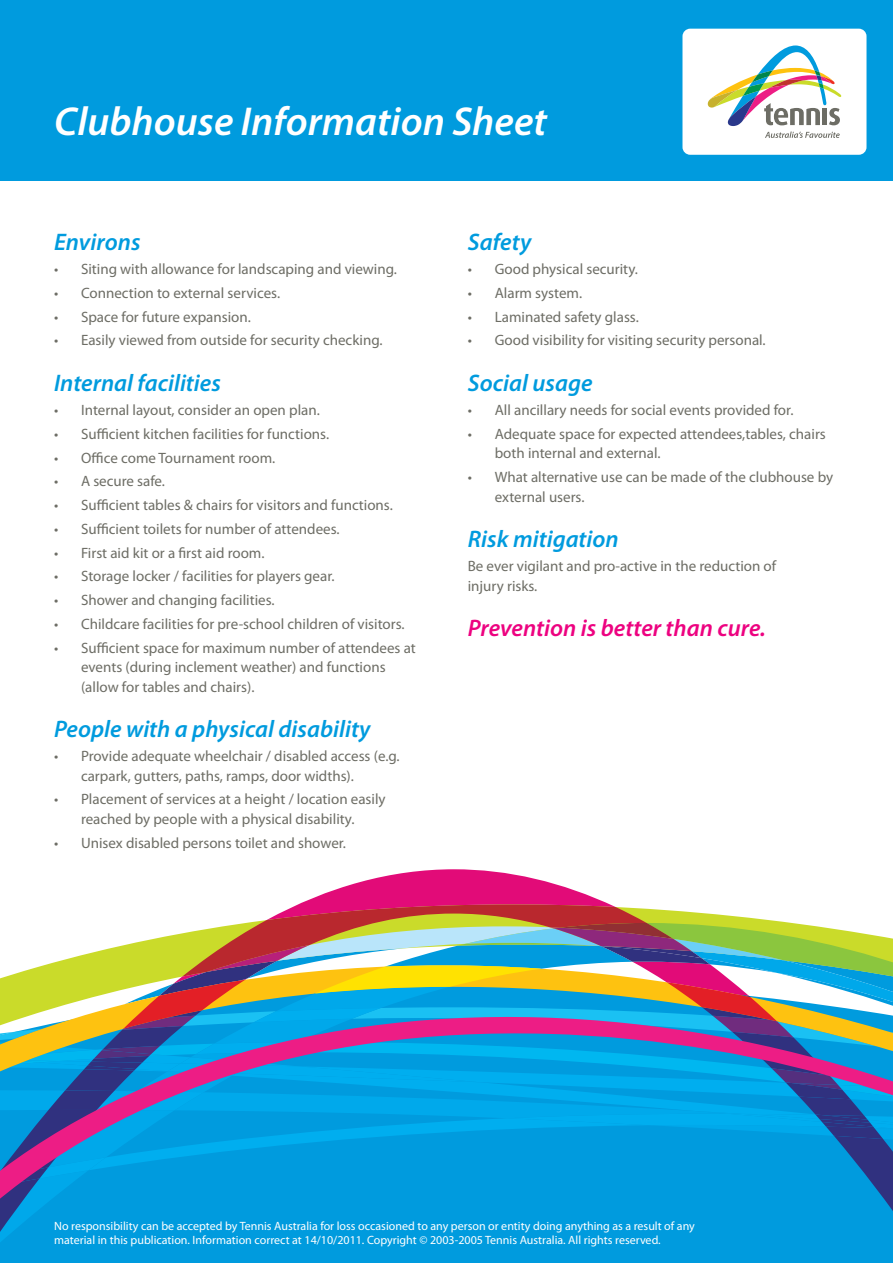
<style>
.page{position:relative;width:893px;height:1263px;background:#fff}
.page>*{position:absolute;margin:0;border:0;box-sizing:border-box;transform-origin:0 0}
.t1{font:italic 600 40.5px "Myriad Pro";color:#fff}
.t2{font:italic 600 24px "Myriad Pro";color:#009bde}
.t3{font:italic 600 24px "Myriad Pro";color:#ed0280}
.t4{font:15px/19.5px "Myriad Pro";color:#6d6d65}
.t5{font:12px/13.5px "Myriad Pro";color:#fff}
</style>
<div class="page">
<div style="left:0;top:0;width:893px;height:180px;background:#009bde"></div>
<div style="left:682px;top:29px;width:184px;height:126px;background:#fff;border-radius:8px"></div>
<svg style="left:707px;top:45px;width:135px;height:81px"></svg>
<svg style="left:765px;top:132px;width:75px;height:6px"></svg>
<div style="left:0;top:1243px;width:893px;height:20px;background:#009bde"></div>
<div style="left:0;top:1241px;width:352px;height:5px;background:#009bde"></div>
<svg style="left:299px;top:869px;width:310px;height:35px;fill:#e20b78"></svg>
<svg style="left:0;top:904px;width:893px;height:333px"></svg>
<svg style="left:0;top:1014px;width:893px;height:216px;background:#208ecd"></svg>
<h1 class="t1" style="left:54px;top:95px;width:494px">Clubhouse Information Sheet</h1>
<h2 class="t2" style="left:54px;top:227px;width:88px">Environs</h2>
<p class="t4" style="left:54px;top:259px;width:345px">• Siting with allowance for landscaping and viewing.</p>
<p class="t4" style="left:54px;top:283px;width:228px">• Connection to external services.</p>
<p class="t4" style="left:54px;top:307px;width:198px">• Space for future expansion.</p>
<p class="t4" style="left:54px;top:330px;width:330px">• Easily viewed from outside for security checking.</p>
<h2 class="t2" style="left:54px;top:368px;width:168px">Internal facilities</h2>
<p class="t4" style="left:54px;top:400px;width:267px">• Internal layout, consider an open plan.</p>
<p class="t4" style="left:54px;top:424px;width:277px">• Sufficient kitchen facilities for functions.</p>
<p class="t4" style="left:54px;top:447px;width:223px">• Office come Tournament room.</p>
<p class="t4" style="left:54px;top:471px;width:113px">• A secure safe.</p>
<p class="t4" style="left:54px;top:495px;width:340px">• Sufficient tables &amp; chairs for visitors and functions.</p>
<p class="t4" style="left:54px;top:519px;width:287px">• Sufficient toilets for number of attendees.</p>
<p class="t4" style="left:54px;top:542px;width:212px">• First aid kit or a first aid room.</p>
<p class="t4" style="left:54px;top:566px;width:282px">• Storage locker / facilities for players gear.</p>
<p class="t4" style="left:54px;top:590px;width:222px">• Shower and changing facilities.</p>
<p class="t4" style="left:54px;top:614px;width:352px">• Childcare facilities for pre-school children of visitors.</p>
<p class="t4" style="left:81px;top:637px;width:336px;text-indent:-27px">• Sufficient space for maximum number of attendees at events (during inclement weather) and functions (allow for tables and chairs).</p>
<h2 class="t2" style="left:54px;top:714px;width:318px">People with a physical disability</h2>
<p class="t4" style="left:81px;top:746px;width:320px;text-indent:-27px">• Provide adequate wheelchair / disabled access (e.g. carpark, gutters, paths, ramps, door widths).</p>
<p class="t4" style="left:54px;top:789px;width:333px;text-align:center">• Placement of services at a height / location easily reached by people with a physical disability.</p>
<p class="t4" style="left:54px;top:833px;width:294px">• Unisex disabled persons toilet and shower.</p>
<h2 class="t2" style="left:468px;top:227px;width:65px">Safety</h2>
<p class="t4" style="left:468px;top:259px;width:172px">• Good physical security.</p>
<p class="t4" style="left:468px;top:283px;width:116px">• Alarm system.</p>
<p class="t4" style="left:468px;top:307px;width:173px">• Laminated safety glass.</p>
<p class="t4" style="left:468px;top:330px;width:299px">• Good visibility for visiting security personal.</p>
<h2 class="t2" style="left:468px;top:368px;width:126px">Social usage</h2>
<p class="t4" style="left:468px;top:400px;width:327px">• All ancillary needs for social events provided for.</p>
<p class="t4" style="left:495px;top:424px;width:333px;text-indent:-27px">• Adequate space for expected attendees,tables, chairs both internal and external.</p>
<p class="t4" style="left:495px;top:467px;width:340px;text-indent:-27px">• What alternative use can be made of the clubhouse by external users.</p>
<h2 class="t2" style="left:468px;top:524px;width:153px">Risk mitigation</h2>
<p class="t4" style="left:468px;top:556px;width:310px">Be ever vigilant and pro-active in the reduction of injury risks.</p>
<h2 class="t3" style="left:468px;top:613px;width:300px">Prevention is better than cure.</h2>
<p class="t5" style="left:54px;top:1219px;width:642px">No responsibility can be accepted by Tennis Australia for loss occasioned to any person or entity doing anything as a result of any material in this publication. Information correct at 14/10/2011. Copyright © 2003-2005 Tennis Australia. All rights reserved.</p>
</div>
